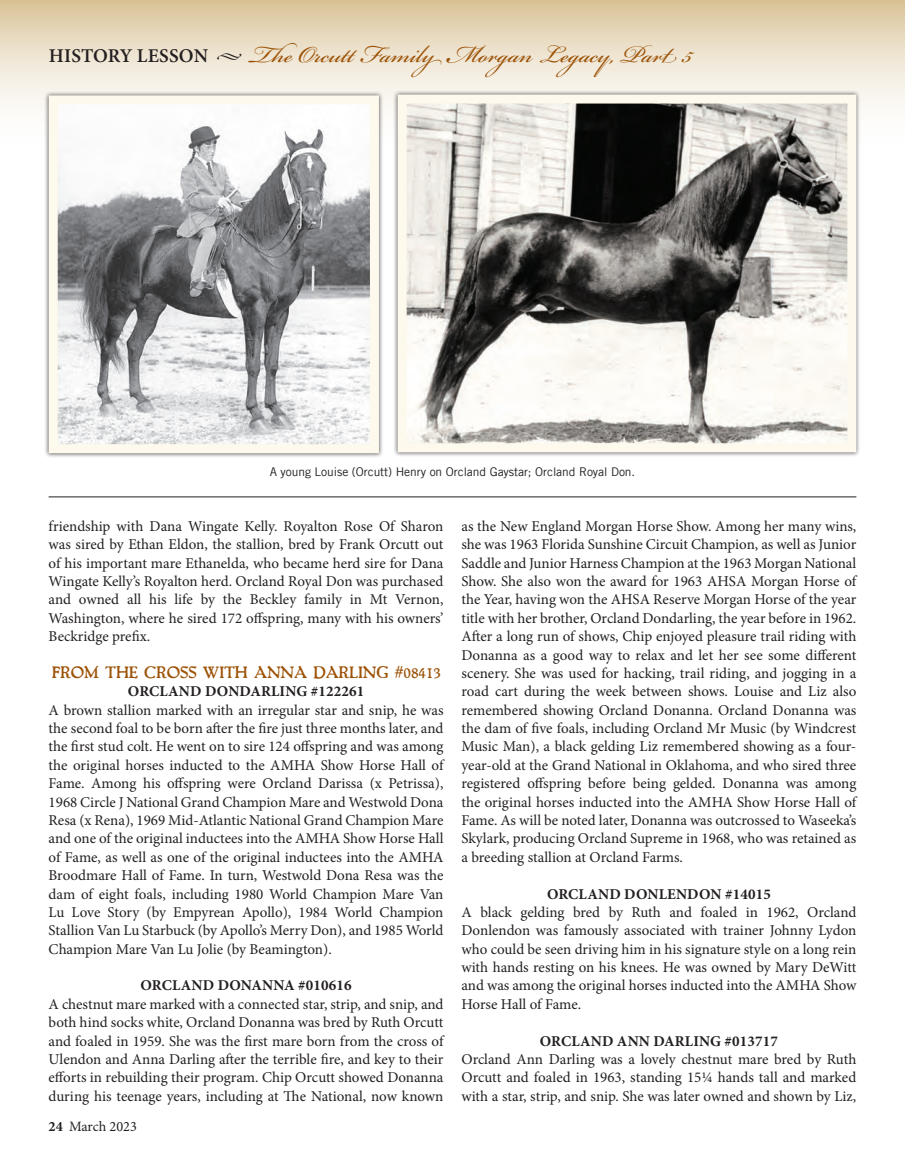
<style>
.page{position:relative;width:905px;height:1175px;background:#fff}
.page>*{position:absolute;margin:0;border:0;box-sizing:border-box;transform-origin:0 0}
.t1{font:37.5px "Bickham Script Pro 3";color:#9c5206}
.t2{font:600 19.5px "Minion Pro";letter-spacing:.01em;color:#231f20}
.t3{font:15px/18.5px "Minion Pro";letter-spacing:-.005em;color:#231f20;text-align:justify}
.t4{font:700 15px "Minion Pro";letter-spacing:.01em;color:#231f20}
.t5{font:700 15px "Packard Antique";color:#9c5206}
.t6{font:14.25px "Minion Pro";letter-spacing:-.005em;color:#231f20}
.t7{font:12px "Trade Gothic";letter-spacing:-.005em;color:#231f20}
.s1{font-weight:700}
</style>
<div class="page">
<svg style="left:0;top:0;width:904px;height:112px;background:#eaddc6"></svg>
<div style="left:44px;top:91px;width:340px;height:367px;background:#231f20;opacity:.75"></div>
<img style="left:59px;top:105px;width:310px;height:338px">
<div style="left:49px;top:95px;width:330px;height:358px;border:9px solid #fdf9ec"></div>
<div style="left:393px;top:90px;width:467px;height:367px;background:#231f20;opacity:.75"></div>
<img style="left:407px;top:104px;width:439px;height:338px">
<div style="left:397px;top:94px;width:459px;height:358px;border:9px solid #fdf9ec"></div>
<hr style="left:49px;top:496px;width:807px;height:1px;background:#231f20">
<h2 class="t2" style="left:49px;top:43px;width:195px">HISTORY LESSON ◆</h2>
<h1 class="t1" style="left:249px;top:27px;width:444px">The Orcutt Family Morgan Legacy, Part 5</h1>
<p class="t7" style="left:270px;top:466px;width:367px">A young Louise (Orcutt) Henry on Orcland Gaystar; Orcland Royal Don.</p>
<p class="t3" style="left:49px;top:517px;width:396px">friendship with Dana Wingate Kelly. Royalton Rose Of Sharon was sired by Ethan Eldon, the stallion, bred by Frank Orcutt out of his important mare Ethanelda, who became herd sire for Dana Wingate Kelly’s Royalton herd. Orcland Royal Don was purchased and owned all his life by the Beckley family in Mt Vernon, Washington, where he sired 172 offspring, many with his owners’ Beckridge prefix.</p>
<p class="t5" style="left:51px;top:661px;width:391px">FROM THE CROSS WITH ANNA DARLING #08413</p>
<p class="t4" style="left:128px;top:681px;width:238px">ORCLAND DONDARLING #122261</p>
<p class="t3" style="left:49px;top:700px;width:396px">A brown stallion marked with an irregular star and snip, he was the second foal to be born after the fire just three months later, and the first stud colt. He went on to sire 124 offspring and was among the original horses inducted to the AMHA Show Horse Hall of Fame. Among his offspring were Orcland Darissa (x Petrissa), 1968 Circle J National Grand Champion Mare and Westwold Dona Resa (x Rena), 1969 Mid-Atlantic National Grand Champion Mare and one of the original inductees into the AMHA Show Horse Hall of Fame, as well as one of the original inductees into the AMHA Broodmare Hall of Fame. In turn, Westwold Dona Resa was the dam of eight foals, including 1980 World Champion Mare Van Lu Love Story (by Empyrean Apollo), 1984 World Champion Stallion Van Lu Starbuck (by Apollo’s Merry Don), and 1985 World Champion Mare Van Lu Jolie (by Beamington).</p>
<p class="t4" style="left:140px;top:975px;width:212px">ORCLAND DONANNA #010616</p>
<p class="t3" style="left:49px;top:995px;width:396px">A chestnut mare marked with a connected star, strip, and snip, and both hind socks white, Orcland Donanna was bred by Ruth Orcutt and foaled in 1959. She was the first mare born from the cross of Ulendon and Anna Darling after the terrible fire, and key to their efforts in rebuilding their program. Chip Orcutt showed Donanna during his teenage years, including at The National, now known</p>
<p class="t6" style="left:49px;top:1117px;width:90px"><span class="s1">24</span> March 2023</p>
<p class="t3" style="left:461px;top:517px;width:396px">as the New England Morgan Horse Show. Among her many wins, she was 1963 Florida Sunshine Circuit Champion, as well as Junior Saddle and Junior Harness Champion at the 1963 Morgan National Show. She also won the award for 1963 AHSA Morgan Horse of the Year, having won the AHSA Reserve Morgan Horse of the year title with her brother, Orcland Dondarling, the year before in 1962.<br>After a long run of shows, Chip enjoyed pleasure trail riding with Donanna as a good way to relax and let her see some different scenery. She was used for hacking, trail riding, and jogging in a road cart during the week between shows. Louise and Liz also remembered showing Orcland Donanna. Orcland Donanna was the dam of five foals, including Orcland Mr Music (by Windcrest Music Man), a black gelding Liz remembered showing as a four&shy;year-old at the Grand National in Oklahoma, and who sired three registered offspring before being gelded. Donanna was among the original horses inducted into the AMHA Show Horse Hall of Fame. As will be noted later, Donanna was outcrossed to Waseeka’s Skylark, producing Orcland Supreme in 1968, who was retained as a breeding stallion at Orcland Farms.</p>
<p class="t4" style="left:547px;top:883px;width:225px">ORCLAND DONLENDON #14015</p>
<p class="t3" style="left:461px;top:903px;width:396px">A black gelding bred by Ruth and foaled in 1962, Orcland Donlendon was famously associated with trainer Johnny Lydon who could be seen driving him in his signature style on a long rein with hands resting on his knees. He was owned by Mary DeWitt and was among the original horses inducted into the AMHA Show Horse Hall of Fame.</p>
<p class="t4" style="left:539px;top:1030px;width:240px">ORCLAND ANN DARLING #013717</p>
<p class="t3" style="left:461px;top:1050px;width:396px">Orcland Ann Darling was a lovely chestnut mare bred by Ruth Orcutt and foaled in 1963, standing 15¼ hands tall and marked with a star, strip, and snip. She was later owned and shown by Liz,</p>
</div>
